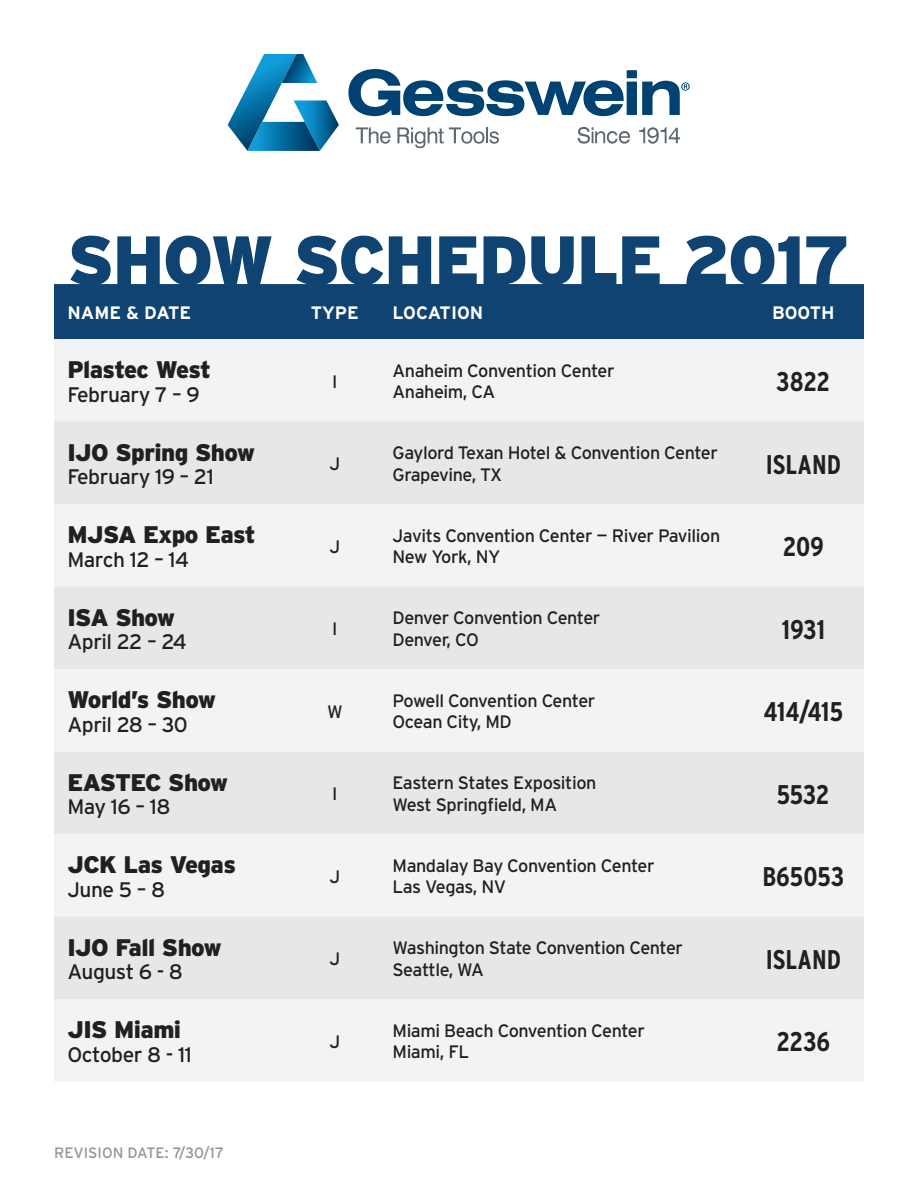
<style>
.page{position:relative;width:918px;height:1188px;background:#fff}
.page>*{position:absolute;margin:0;border:0;box-sizing:border-box;transform-origin:0 0}
.t1{font:900 69px "Interstate";letter-spacing:-.025em;color:#0f4371}
.t2{font:700 condensed 27px "Interstate";color:#231f20}
.t3{font:900 24px "Interstate";letter-spacing:-.025em;color:#231f20}
.t4{font:21px "Interstate";letter-spacing:-.025em;color:#231f20}
.t5{font:18px "Interstate";letter-spacing:-.025em;color:#231f20}
.t6{font:700 18px "Interstate";color:#fff}
.t7{font:15px "Interstate";color:#939598}
</style>
<div class="page">
<svg style="left:356px;top:127px;width:34px;height:17px"></svg>
<svg style="left:397px;top:127px;width:102px;height:21px"></svg>
<svg style="left:348px;top:69px;width:342px;height:47px"></svg>
<svg style="left:228px;top:54px;width:111px;height:97px"></svg>
<svg style="left:578px;top:127px;width:52px;height:17px"></svg>
<svg style="left:639px;top:127px;width:41px;height:17px"></svg>
<div style="left:54px;top:284px;width:810px;height:55px;background:#0f4371"></div>
<div style="left:54px;top:339px;width:810px;height:742px;background:#f2f3f4"></div>
<svg style="left:54px;top:422px;width:810px;height:577px;fill:#e6e7e9"></svg>
<p class="t1" style="left:67px;top:221px;width:785px">SHOW SCHEDULE 2017</p>
<p class="t6" style="left:68px;top:302px;width:125px">NAME &amp; DATE</p>
<p class="t6" style="left:311px;top:302px;width:50px">TYPE</p>
<p class="t6" style="left:393px;top:302px;width:92px">LOCATION</p>
<p class="t6" style="left:772px;top:302px;width:64px">BOOTH</p>
<p class="t3" style="left:68px;top:356px;width:145px">Plastec West</p>
<p class="t4" style="left:68px;top:383px;width:134px">February 7 – 9</p>
<p class="t3" style="left:68px;top:438px;width:189px">IJO Spring Show</p>
<p class="t4" style="left:68px;top:465px;width:148px">February 19 – 21</p>
<p class="t3" style="left:68px;top:521px;width:190px">MJSA Expo East</p>
<p class="t4" style="left:68px;top:548px;width:123px">March 12 – 14</p>
<p class="t3" style="left:68px;top:603px;width:109px">ISA Show</p>
<p class="t4" style="left:68px;top:630px;width:121px">April 22 – 24</p>
<p class="t3" style="left:68px;top:686px;width:150px">World’s Show</p>
<p class="t4" style="left:68px;top:713px;width:122px">April 28 – 30</p>
<p class="t3" style="left:68px;top:768px;width:162px">EASTEC Show</p>
<p class="t4" style="left:68px;top:795px;width:105px">May 16 – 18</p>
<p class="t3" style="left:68px;top:851px;width:170px">JCK Las Vegas</p>
<p class="t4" style="left:68px;top:878px;width:99px">June 5 – 8</p>
<p class="t3" style="left:68px;top:933px;width:156px">IJO Fall Show</p>
<p class="t4" style="left:68px;top:960px;width:117px">August 6 - 8</p>
<p class="t3" style="left:68px;top:1016px;width:115px">JIS Miami</p>
<p class="t4" style="left:68px;top:1043px;width:126px">October 8 - 11</p>
<p class="t7" style="left:54px;top:1144px;width:172px">REVISION DATE: 7/30/17</p>
<p class="t5" style="left:332px;top:371px;width:7px">I</p>
<p class="t5" style="left:393px;top:360px;width:223px">Anaheim Convention Center</p>
<p class="t5" style="left:393px;top:382px;width:104px">Anaheim, CA</p>
<p class="t2" style="left:776px;top:367px;width:56px">3822</p>
<p class="t5" style="left:329px;top:454px;width:12px">J</p>
<p class="t5" style="left:393px;top:443px;width:327px">Gaylord Texan Hotel &amp; Convention Center</p>
<p class="t5" style="left:393px;top:464px;width:111px">Grapevine, TX</p>
<p class="t2" style="left:766px;top:449px;width:77px">ISLAND</p>
<p class="t5" style="left:329px;top:536px;width:12px">J</p>
<p class="t5" style="left:393px;top:525px;width:329px">Javits Convention Center — River Pavilion</p>
<p class="t5" style="left:393px;top:547px;width:109px">New York, NY</p>
<p class="t2" style="left:783px;top:532px;width:43px">209</p>
<p class="t5" style="left:332px;top:619px;width:7px">I</p>
<p class="t5" style="left:393px;top:608px;width:209px">Denver Convention Center</p>
<p class="t5" style="left:393px;top:629px;width:88px">Denver, CO</p>
<p class="t2" style="left:782px;top:614px;width:45px">1931</p>
<p class="t5" style="left:327px;top:701px;width:17px">W</p>
<p class="t5" style="left:393px;top:690px;width:204px">Powell Convention Center</p>
<p class="t5" style="left:393px;top:712px;width:121px">Ocean City, MD</p>
<p class="t2" style="left:764px;top:697px;width:81px">414/415</p>
<p class="t5" style="left:332px;top:784px;width:7px">I</p>
<p class="t5" style="left:393px;top:773px;width:205px">Eastern States Exposition</p>
<p class="t5" style="left:393px;top:794px;width:166px">West Springfield, MA</p>
<p class="t2" style="left:777px;top:779px;width:55px">5532</p>
<p class="t5" style="left:329px;top:866px;width:12px">J</p>
<p class="t5" style="left:393px;top:855px;width:263px">Mandalay Bay Convention Center</p>
<p class="t5" style="left:393px;top:877px;width:115px">Las Vegas, NV</p>
<p class="t2" style="left:762px;top:862px;width:83px">B65053</p>
<p class="t5" style="left:329px;top:949px;width:12px">J</p>
<p class="t5" style="left:393px;top:938px;width:292px">Washington State Convention Center</p>
<p class="t5" style="left:393px;top:959px;width:93px">Seattle, WA</p>
<p class="t2" style="left:766px;top:944px;width:77px">ISLAND</p>
<p class="t5" style="left:329px;top:1031px;width:12px">J</p>
<p class="t5" style="left:393px;top:1020px;width:254px">Miami Beach Convention Center</p>
<p class="t5" style="left:393px;top:1042px;width:78px">Miami, FL</p>
<p class="t2" style="left:776px;top:1027px;width:55px">2236</p>
</div>
